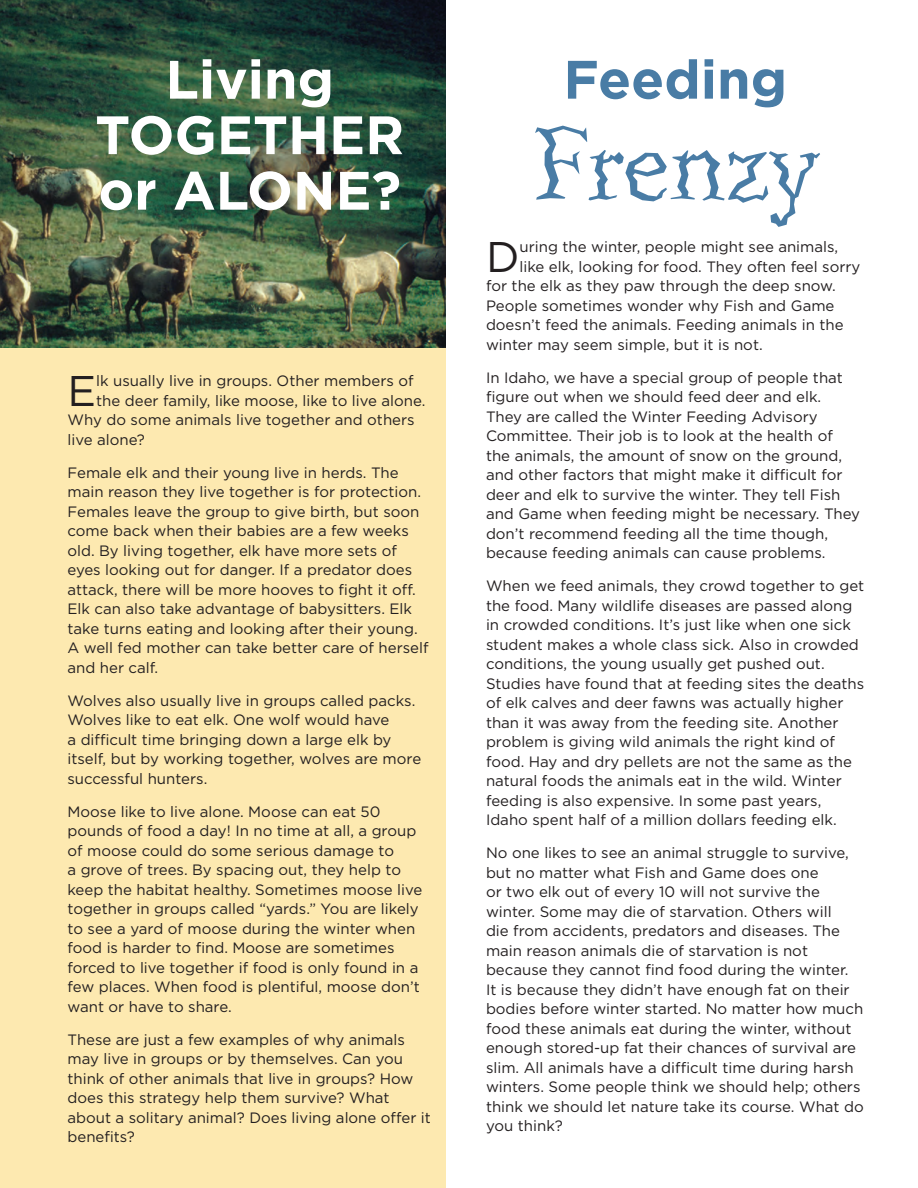
<style>
.page{position:relative;width:918px;height:1188px;background:#fff}
.page>*{position:absolute;margin:0;border:0;box-sizing:border-box;transform-origin:0 0}
.Head{font:108px "Quake Std";color:#497ca5}
.Head-2{font:700 54px/55.5px "Gotham";color:#fff;text-align:center}
.Head-3{font:700 54px "Gotham";color:#497ca5}
.Drop_Cap_body{font:42.9px "Gotham";color:#231f20}
.WE_Body_Text{font:15px/19.5px "Gotham";color:#231f20}
.Drop_Cap_body-2{font:15px "Gotham";color:#231f20}
</style>
<div class="page">
<div style="left:0;top:348px;width:446px;height:840px;background:#fde9b0"></div>
<img style="left:0;top:0;width:446px;height:348px">
<p class="Head-2" style="left:95px;top:50px;width:311px">Living<br>TOGETHER or ALONE?</p>
<p class="Drop_Cap_body" style="left:68px;top:367px;width:30px">E</p>
<p class="Drop_Cap_body-2" style="left:96px;top:373px;width:319px">lk usually live in groups. Other members of</p>
<p class="Drop_Cap_body-2" style="left:96px;top:392px;width:331px">the deer family, like moose, like to live alone.</p>
<p class="Drop_Cap_body-2" style="left:68px;top:412px;width:349px">Why do some animals live together and others</p>
<p class="Drop_Cap_body-2" style="left:68px;top:431px;width:79px">live alone?</p>
<p class="WE_Body_Text" style="left:68px;top:462px;width:363px">Female elk and their young live in herds. The main reason they live together is for protection.<br>Females leave the group to give birth, but soon come back when their babies are a few weeks old. By living together, elk have more sets of eyes looking out for danger. If a predator does attack, there will be more hooves to fight it off.<br>Elk can also take advantage of babysitters. Elk take turns eating and looking after their young.<br>A well fed mother can take better care of herself and her calf.</p>
<p class="WE_Body_Text" style="left:68px;top:690px;width:355px">Wolves also usually live in groups called packs.<br>Wolves like to eat elk. One wolf would have<br>a difficult time bringing down a large elk by itself, but by working together, wolves are more successful hunters.</p>
<p class="WE_Body_Text" style="left:68px;top:801px;width:356px">Moose like to live alone. Moose can eat 50 pounds of food a day! In no time at all, a group of moose could do some serious damage to<br>a grove of trees. By spacing out, they help to keep the habitat healthy. Sometimes moose live together in groups called “yards.” You are likely to see a yard of moose during the winter when food is harder to find. Moose are sometimes forced to live together if food is only found in a few places. When food is plentiful, moose don’t want or have to share.</p>
<p class="WE_Body_Text" style="left:68px;top:1029px;width:365px">These are just a few examples of why animals may live in groups or by themselves. Can you think of other animals that live in groups? How does this strategy help them survive? What about a solitary animal? Does living alone offer it benefits?</p>
<p class="Head-3" style="left:563px;top:48px;width:225px">Feeding</p>
<p class="Head" style="left:531px;top:104px;width:289px">Frenzy</p>
<p class="Drop_Cap_body" style="left:486px;top:233px;width:35px">D</p>
<p class="Drop_Cap_body-2" style="left:520px;top:239px;width:320px">uring the winter, people might see animals,</p>
<p class="Drop_Cap_body-2" style="left:520px;top:258px;width:342px">like elk, looking for food. They often feel sorry</p>
<p class="Drop_Cap_body-2" style="left:486px;top:278px;width:351px">for the elk as they paw through the deep snow.</p>
<p class="Drop_Cap_body-2" style="left:486px;top:297px;width:350px">People sometimes wonder why Fish and Game</p>
<p class="Drop_Cap_body-2" style="left:486px;top:317px;width:359px">doesn’t feed the animals. Feeding animals in the</p>
<p class="Drop_Cap_body-2" style="left:486px;top:336px;width:278px">winter may seem simple, but it is not.</p>
<p class="WE_Body_Text" style="left:486px;top:368px;width:376px">In Idaho, we have a special group of people that figure out when we should feed deer and elk.<br>They are called the Winter Feeding Advisory Committee. Their job is to look at the health of the animals, the amount of snow on the ground, and other factors that might make it difficult for deer and elk to survive the winter. They tell Fish and Game when feeding might be necessary. They don’t recommend feeding all the time though, because feeding animals can cause problems.</p>
<p class="WE_Body_Text" style="left:486px;top:576px;width:380px">When we feed animals, they crowd together to get the food. Many wildlife diseases are passed along in crowded conditions. It’s just like when one sick student makes a whole class sick. Also in crowded conditions, the young usually get pushed out.<br>Studies have found that at feeding sites the deaths of elk calves and deer fawns was actually higher than it was away from the feeding site. Another problem is giving wild animals the right kind of food. Hay and dry pellets are not the same as the natural foods the animals eat in the wild. Winter feeding is also expensive. In some past years, Idaho spent half of a million dollars feeding elk.</p>
<p class="WE_Body_Text" style="left:486px;top:843px;width:379px">No one likes to see an animal struggle to survive, but no matter what Fish and Game does one<br>or two elk out of every 10 will not survive the winter. Some may die of starvation. Others will<br>die from accidents, predators and diseases. The main reason animals die of starvation is not because they cannot find food during the winter.<br>It is because they didn’t have enough fat on their bodies before winter started. No matter how much food these animals eat during the winter, without enough stored-up fat their chances of survival are slim. All animals have a difficult time during harsh winters. Some people think we should help; others think we should let nature take its course. What do you think?</p>
</div>
